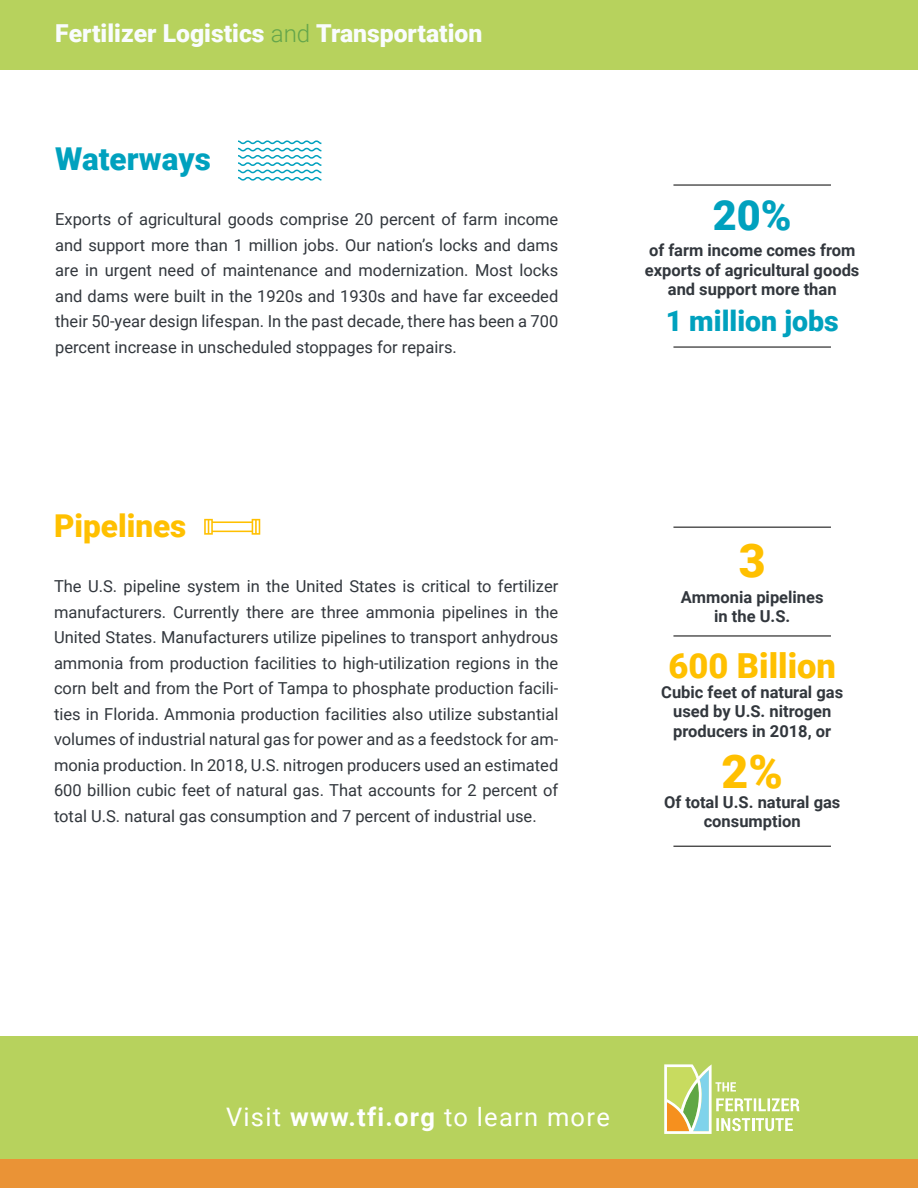
<style>
.page{position:relative;width:918px;height:1188px;background:#fff}
.page>*{position:absolute;margin:0;border:0;box-sizing:border-box;transform-origin:0 0}
.t1{font:900 46.5px "Roboto";color:#ffc000}
.t2{font:900 41.55px "Roboto";color:#00a1be}
.t3{font:900 34.5px "Roboto";color:#ffc000}
.t4{font:900 31.5px "Roboto";color:#00a1be}
.t5{font:900 31.5px "Roboto";color:#ffc000}
.t6{font:900 28.5px "Roboto";color:#00a1be}
.t7{font:25.5px "Roboto";letter-spacing:.05em;color:#fff}
.t8{font:900 24.75px "Roboto";color:#f9fcfe}
.t9{font:16.5px/25.5px "Roboto";color:#32373d;text-align:justify}
.t10{font:700 16.5px/19.5px "Roboto";color:#32373d;text-align:center}
.s1{font-weight:300;font-size:24.15px;color:#64a54b}
.s2{font-weight:700}
</style>
<div class="page">
<div style="left:0;top:1037px;width:918px;height:137px;background:#b7d25d"></div>
<svg style="left:665px;top:1064px;width:135px;height:70px"></svg>
<div style="left:0;top:1159px;width:918px;height:29px;background:#ea9336"></div>
<div style="left:0;top:0;width:918px;height:70px;background:#b7d25d"></div>
<svg style="left:238px;top:140px;width:84px;height:41px"></svg>
<svg style="left:204px;top:519px;width:56px;height:16px"></svg>
<hr style="left:673px;top:636px;width:158px;height:1px;background:#000">
<hr style="left:673px;top:527px;width:158px;height:1px;background:#000">
<hr style="left:673px;top:846px;width:158px;height:1px;background:#000">
<hr style="left:673px;top:185px;width:158px;height:1px;background:#000">
<hr style="left:673px;top:347px;width:158px;height:1px;background:#000">
<h3 class="t8" style="left:55px;top:24px;width:429px">Fertilizer Logistics <span class="s1">and</span> Transportation</h3>
<h3 class="t4" style="left:55px;top:146px;width:157px">Waterways</h3>
<p class="t9" style="left:55px;top:206px;width:505px">Exports of agricultural goods comprise 20 percent of farm income and support more than 1 million jobs. Our nation’s locks and dams are in urgent need of maintenance and modernization. Most locks and dams were built in the 1920s and 1930s and have far exceeded their 50-year design lifespan. In the past decade, there has been a 700 percent increase in unscheduled stoppages for repairs.</p>
<h3 class="t5" style="left:54px;top:513px;width:134px">Pipelines</h3>
<p class="t9" style="left:54px;top:575px;width:506px">The U.S. pipeline system in the United States is critical to fertilizer manufacturers. Currently there are three ammonia pipelines in the United States. Manufacturers utilize pipelines to transport anhydrous ammonia from production facilities to high-utilization regions in the corn belt and from the Port of Tampa to phosphate production facili&shy;ties in Florida. Ammonia production facilities also utilize substantial volumes of industrial natural gas for power and as a feedstock for am&shy;monia production. In 2018, U.S. nitrogen producers used an estimated 600 billion cubic feet of natural gas. That accounts for 2 percent of total U.S. natural gas consumption and 7 percent of industrial use.</p>
<h2 class="t2" style="left:713px;top:198px;width:80px">20%</h2>
<p class="t10" style="left:645px;top:240px;width:216px">of farm income comes from exports of agricultural goods and support more than</p>
<h3 class="t6" style="left:666px;top:309px;width:175px">1 million jobs</h3>
<h1 class="t1" style="left:739px;top:542px;width:28px">3</h1>
<p class="t10" style="left:681px;top:586px;width:144px">Ammonia pipelines in the U.S.</p>
<h3 class="t3" style="left:668px;top:651px;width:169px">600 Billion</h3>
<p class="t10" style="left:661px;top:682px;width:183px">Cubic feet of natural gas used by U.S. nitrogen producers in 2018, or</p>
<h1 class="t1" style="left:722px;top:753px;width:63px">2%</h1>
<p class="t10" style="left:664px;top:791px;width:178px">Of total U.S. natural gas consumption</p>
<h3 class="t7" style="left:226px;top:1107px;width:385px">Visit <span class="s2">www.tfi.org</span> to learn more</h3>
</div>
